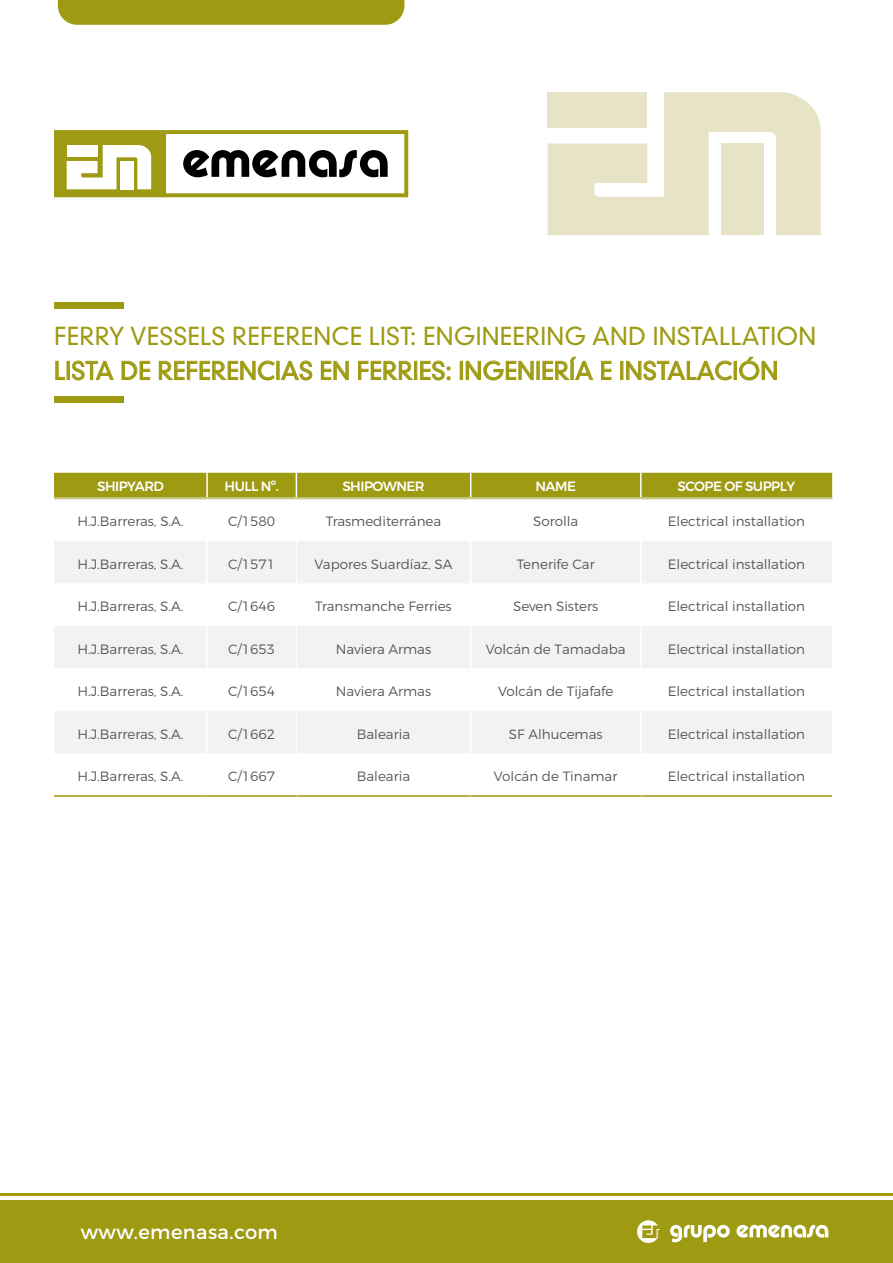
<style>
.page{position:relative;width:893px;height:1263px;background:#fff}
.page>*{position:absolute;margin:0;border:0;box-sizing:border-box;transform-origin:0 0}
.t1{font:300 24px/34.5px "DIN Neuzeit Grotesk";letter-spacing:.01em;color:#9e9a11}
.t2{font:19.5px "Montserrat";letter-spacing:.02em;color:#fff}
.t3{font:300 13.5px "Montserrat";color:#575756}
.t4{font:500 13.5px "Montserrat";letter-spacing:-.04em;color:#fff}
</style>
<div class="page">
<svg style="left:54px;top:541px;width:778px;height:212px;fill:#f2f2f2"></svg>
<div style="left:54px;top:473px;width:778px;height:24px;background:#9e9a11"></div>
<hr style="left:640px;top:473px;width:2px;height:24px;background:#fff">
<hr style="left:54px;top:497px;width:153px;height:2px;background:#cdc88c">
<hr style="left:207px;top:497px;width:89px;height:2px;background:#cdc88c">
<hr style="left:296px;top:497px;width:175px;height:2px;background:#cdc88c">
<hr style="left:471px;top:497px;width:170px;height:2px;background:#cdc88c">
<hr style="left:641px;top:497px;width:191px;height:2px;background:#cdc88c">
<hr style="left:54px;top:795px;width:153px;height:2px;background:#9e9a11">
<hr style="left:207px;top:795px;width:89px;height:2px;background:#9e9a11">
<hr style="left:296px;top:795px;width:175px;height:2px;background:#9e9a11">
<hr style="left:471px;top:795px;width:170px;height:2px;background:#9e9a11">
<hr style="left:641px;top:795px;width:191px;height:2px;background:#9e9a11">
<hr style="left:206px;top:541px;width:2px;height:42px;background:#fff">
<hr style="left:296px;top:541px;width:1px;height:42px;background:#fff">
<hr style="left:470px;top:541px;width:1px;height:42px;background:#fff">
<hr style="left:640px;top:541px;width:2px;height:42px;background:#fff">
<hr style="left:206px;top:583px;width:2px;height:43px;background:#fff">
<hr style="left:296px;top:583px;width:1px;height:43px;background:#fff">
<hr style="left:470px;top:583px;width:1px;height:43px;background:#fff">
<hr style="left:640px;top:583px;width:2px;height:43px;background:#fff">
<hr style="left:206px;top:626px;width:2px;height:42px;background:#fff">
<hr style="left:296px;top:626px;width:1px;height:42px;background:#fff">
<hr style="left:470px;top:626px;width:1px;height:42px;background:#fff">
<hr style="left:640px;top:626px;width:2px;height:42px;background:#fff">
<hr style="left:206px;top:668px;width:2px;height:43px;background:#fff">
<hr style="left:296px;top:668px;width:1px;height:43px;background:#fff">
<hr style="left:470px;top:668px;width:1px;height:43px;background:#fff">
<hr style="left:640px;top:668px;width:2px;height:43px;background:#fff">
<hr style="left:206px;top:711px;width:2px;height:42px;background:#fff">
<hr style="left:296px;top:711px;width:1px;height:42px;background:#fff">
<hr style="left:470px;top:711px;width:1px;height:42px;background:#fff">
<hr style="left:640px;top:711px;width:2px;height:42px;background:#fff">
<svg style="left:548px;top:92px;width:273px;height:143px"></svg>
<div style="left:721px;top:144px;width:42px;height:91px;background:#e6e3c6"></div>
<svg style="left:54px;top:130px;width:354px;height:67px"></svg>
<svg style="left:55px;top:360px;width:10px;height:20px"></svg>
<div style="left:67px;top:361px;width:3px;height:19px;border:1px solid #9e9a11"></div>
<svg style="left:71px;top:360px;width:43px;height:21px"></svg>
<svg style="left:121px;top:360px;width:29px;height:20px"></svg>
<svg style="left:158px;top:360px;width:155px;height:21px"></svg>
<svg style="left:320px;top:360px;width:29px;height:20px"></svg>
<svg style="left:358px;top:360px;width:56px;height:21px"></svg>
<div style="left:414px;top:361px;width:3px;height:19px;border:1px solid #9e9a11"></div>
<svg style="left:420px;top:360px;width:31px;height:21px"></svg>
<div style="left:460px;top:361px;width:3px;height:19px;border:1px solid #9e9a11"></div>
<svg style="left:465px;top:360px;width:69px;height:21px"></svg>
<div style="left:536px;top:361px;width:4px;height:19px;border:1px solid #9e9a11"></div>
<svg style="left:542px;top:356px;width:52px;height:25px"></svg>
<svg style="left:601px;top:360px;width:11px;height:20px"></svg>
<div style="left:620px;top:361px;width:3px;height:19px;border:1px solid #9e9a11"></div>
<svg style="left:626px;top:360px;width:107px;height:21px"></svg>
<div style="left:734px;top:361px;width:3px;height:19px;border:1px solid #9e9a11"></div>
<svg style="left:739px;top:356px;width:38px;height:25px"></svg>
<div style="left:54px;top:303px;width:69px;height:6px;background:#9e9a11"></div>
<div style="left:54px;top:396px;width:69px;height:7px;background:#9e9a11"></div>
<div style="left:58px;top:0;width:346px;height:25px;background:#9e9a11"></div>
<div style="left:0;top:1200px;width:893px;height:63px;background:#9e9a11"></div>
<svg style="left:637px;top:1220px;width:23px;height:23px"></svg>
<svg style="left:670px;top:1225px;width:60px;height:17px"></svg>
<svg style="left:736px;top:1225px;width:92px;height:12px"></svg>
<hr style="left:0;top:1193px;width:893px;height:3px;background:#9e9a11">
<h1 class="t1" style="left:54px;top:319px;width:764px">FERRY VESSELS REFERENCE LIST: ENGINEERING AND INSTALLATION<br>LISTA DE REFERENCIAS EN FERRIES: INGENIERÍA E INSTALACIÓN</h1>
<p class="t4" style="left:97px;top:477px;width:68px">SHIPYARD</p>
<p class="t4" style="left:225px;top:477px;width:56px">HULL Nº.</p>
<p class="t4" style="left:342px;top:477px;width:84px">SHIPOWNER</p>
<p class="t4" style="left:535px;top:477px;width:42px">NAME</p>
<p class="t4" style="left:678px;top:477px;width:119px">SCOPE OF SUPPLY</p>
<p class="t3" style="left:77px;top:513px;width:108px">H.J.Barreras, S.A.</p>
<p class="t3" style="left:228px;top:513px;width:49px">C/1580</p>
<p class="t3" style="left:326px;top:513px;width:117px">Trasmediterránea</p>
<p class="t3" style="left:533px;top:513px;width:47px">Sorolla</p>
<p class="t3" style="left:668px;top:513px;width:139px">Electrical installation</p>
<p class="t3" style="left:77px;top:556px;width:108px">H.J.Barreras, S.A.</p>
<p class="t3" style="left:228px;top:556px;width:49px">C/1571</p>
<p class="t3" style="left:315px;top:556px;width:139px">Vapores Suardíaz, SA</p>
<p class="t3" style="left:517px;top:556px;width:80px">Tenerife Car</p>
<p class="t3" style="left:668px;top:556px;width:139px">Electrical installation</p>
<p class="t3" style="left:77px;top:598px;width:108px">H.J.Barreras, S.A.</p>
<p class="t3" style="left:228px;top:598px;width:49px">C/1646</p>
<p class="t3" style="left:315px;top:598px;width:138px">Transmanche Ferries</p>
<p class="t3" style="left:513px;top:598px;width:87px">Seven Sisters</p>
<p class="t3" style="left:668px;top:598px;width:139px">Electrical installation</p>
<p class="t3" style="left:77px;top:641px;width:108px">H.J.Barreras, S.A.</p>
<p class="t3" style="left:228px;top:641px;width:49px">C/1653</p>
<p class="t3" style="left:336px;top:641px;width:97px">Naviera Armas</p>
<p class="t3" style="left:486px;top:641px;width:141px">Volcán de Tamadaba</p>
<p class="t3" style="left:668px;top:641px;width:139px">Electrical installation</p>
<p class="t3" style="left:77px;top:683px;width:108px">H.J.Barreras, S.A.</p>
<p class="t3" style="left:228px;top:683px;width:49px">C/1654</p>
<p class="t3" style="left:336px;top:683px;width:97px">Naviera Armas</p>
<p class="t3" style="left:498px;top:683px;width:117px">Volcán de Tijafafe</p>
<p class="t3" style="left:668px;top:683px;width:139px">Electrical installation</p>
<p class="t3" style="left:77px;top:726px;width:108px">H.J.Barreras, S.A.</p>
<p class="t3" style="left:228px;top:726px;width:49px">C/1662</p>
<p class="t3" style="left:357px;top:726px;width:55px">Balearia</p>
<p class="t3" style="left:509px;top:726px;width:95px">SF Alhucemas</p>
<p class="t3" style="left:668px;top:726px;width:139px">Electrical installation</p>
<p class="t3" style="left:77px;top:768px;width:108px">H.J.Barreras, S.A.</p>
<p class="t3" style="left:228px;top:768px;width:49px">C/1667</p>
<p class="t3" style="left:357px;top:768px;width:55px">Balearia</p>
<p class="t3" style="left:494px;top:768px;width:125px">Volcán de Tinamar</p>
<p class="t3" style="left:668px;top:768px;width:139px">Electrical installation</p>
<h2 class="t2" style="left:81px;top:1219px;width:199px">www.emenasa.com</h2>
</div>
